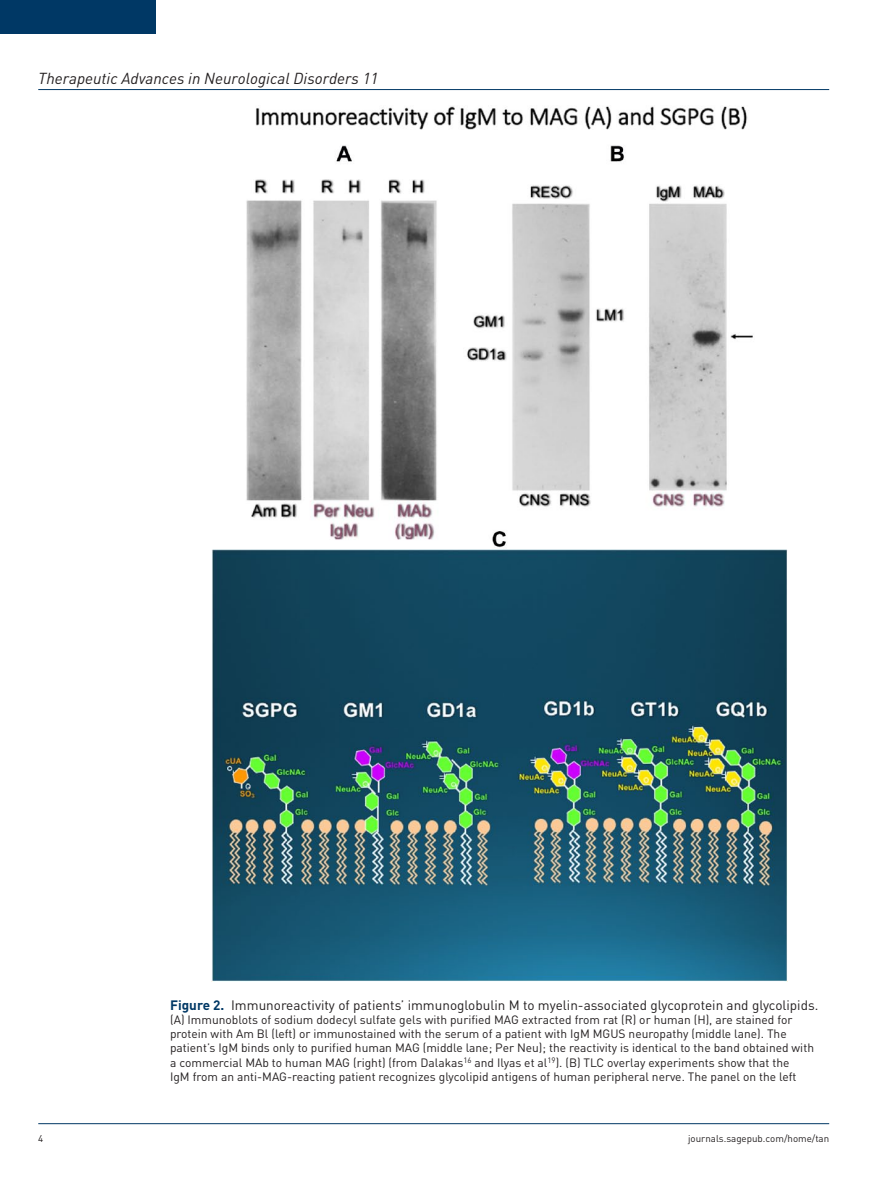
<style>
.page{position:relative;width:893px;height:1191px;background:#fff}
.page>*{position:absolute;margin:0;border:0;box-sizing:border-box;transform-origin:0 0}
.t1{font:italic 15.75px "DIN";color:#231f20}
.t2{font:13.5px "DIN";color:#231f20}
.t3{font:12px/14.2px "DIN";color:#231f20}
.t4{font:9.75px "DIN";color:#231f20}
.s1{font-weight:700;color:#003865}
</style>
<div class="page">
<hr style="left:38px;top:89px;width:791px;height:1px;background:#003865">
<hr style="left:38px;top:1123px;width:791px;height:1px;background:#003865">
<div style="left:0;top:0;width:155px;height:34px;background:#003865"></div>
<img style="left:212px;top:106px;width:576px;height:876px">
<h1 class="t1" style="left:38px;top:68px;width:342px">Therapeutic Advances in Neurological Disorders 11</h1>
<p class="t2" style="left:170px;top:996px;width:650px"><span class="s1">Figure 2.</span> Immunoreactivity of patients’ immunoglobulin M to myelin-associated glycoprotein and glycolipids.</p>
<p class="t3" style="left:170px;top:1012px;width:645px">(A) Immunoblots of sodium dodecyl sulfate gels with purified MAG extracted from rat (R) or human (H), are stained for protein with Am Bl (left) or immunostained with the serum of a patient with IgM MGUS neuropathy (middle lane). The patient’s IgM binds only to purified human MAG (middle lane; Per Neu); the reactivity is identical to the band obtained with a commercial MAb to human MAG (right) (from Dalakas<sup>16</sup> and Ilyas et al<sup>19</sup>). (B) TLC overlay experiments show that the<br>IgM from an anti-MAG-reacting patient recognizes glycolipid antigens of human peripheral nerve. The panel on the left</p>
<p class="t4" style="left:38px;top:1132px;width:7px">4</p>
<p class="t4" style="left:688px;top:1132px;width:143px">journals.sagepub.com/home/tan</p>
</div>
